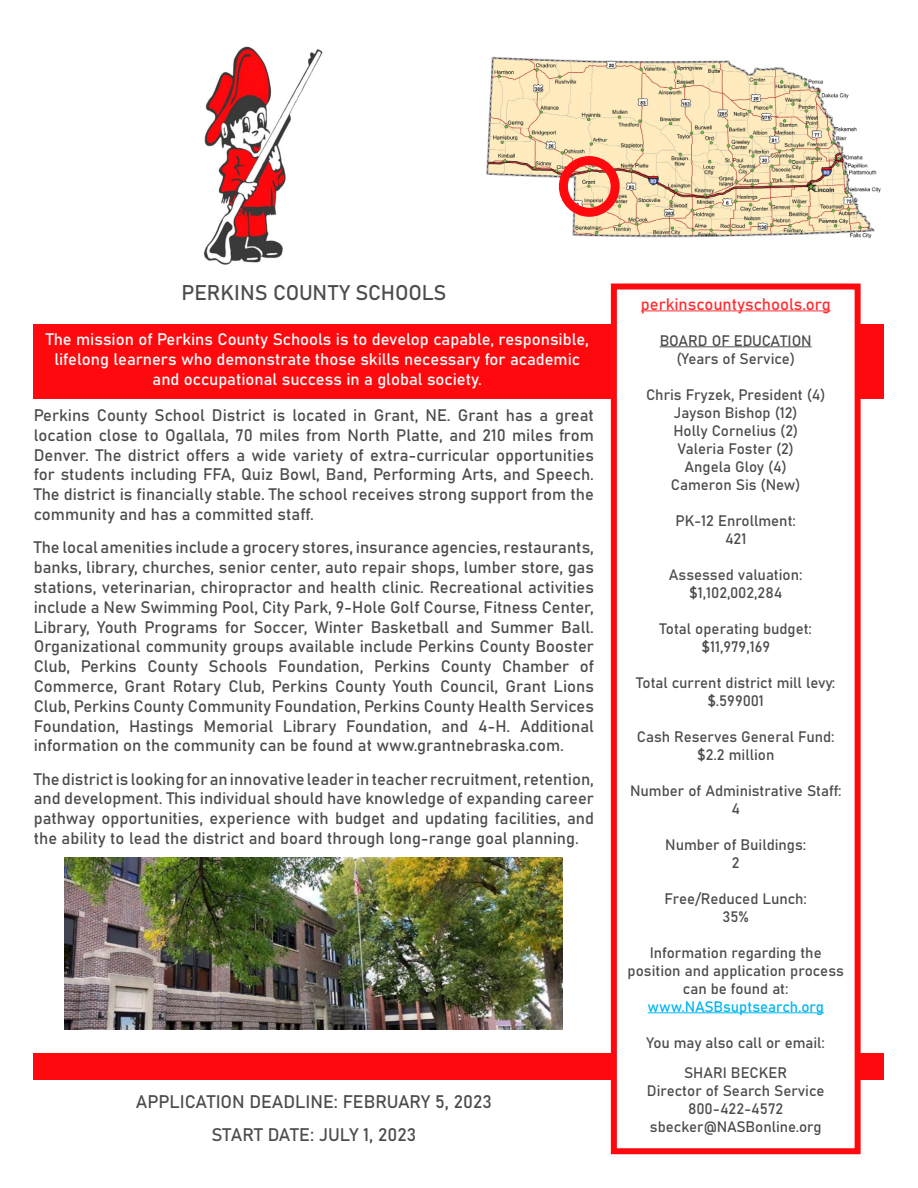
<style>
.page{position:relative;width:918px;height:1188px;background:#fff}
.page>*{position:absolute;margin:0;border:0;box-sizing:border-box;transform-origin:0 0}
.t1{font:21px "Bahnschrift";letter-spacing:-.01em;color:#4b4c4d}
.t2{font:18px "Bahnschrift";color:#4b4c4d}
.t3{font:16.5px/19.8px "Bahnschrift";color:#4b4c4d;text-align:justify}
.t4{font:16.5px/19.8px "Bahnschrift";color:#fff;text-align:center}
.t5{font:16.5px "Bahnschrift";color:#ff2e32}
.t6{font:15px/18px "Bahnschrift";color:#4b4c4d;text-align:center}
.t7{font:15px "Bahnschrift";color:#00b6f0}
</style>
<div class="page">
<div style="left:34px;top:1053px;width:850px;height:27px;background:#ff090e"></div>
<img style="left:486px;top:56px;width:395px;height:183px">
<div style="left:34px;top:324px;width:850px;height:74px;background:#ff090e"></div>
<svg style="left:608px;top:283px;width:256px;height:872px"></svg>
<hr style="left:641px;top:311px;width:190px;height:1px;background:#ff2e32">
<hr style="left:660px;top:347px;width:152px;height:1px;background:#4b4c4d">
<hr style="left:648px;top:1013px;width:176px;height:1px;background:#00b6f0">
<div style="left:559px;top:156px;width:61px;height:61px;border:9px solid #ff090e;border-radius:50%"></div>
<img style="left:65px;top:857px;width:498px;height:172px">
<img style="left:203px;top:46px;width:120px;height:219px">
<p class="t1" style="left:181px;top:277px;width:266px">PERKINS COUNTY SCHOOLS</p>
<p class="t4" style="left:46px;top:328px;width:545px">The mission of Perkins County Schools is to develop capable, responsible, lifelong learners who demonstrate those skills necessary for academic and occupational success in a global society.</p>
<p class="t3" style="left:34px;top:404px;width:562px">Perkins County School District is located in Grant, NE. Grant has a great location close to Ogallala, 70 miles from North Platte, and 210 miles from Denver. The district offers a wide variety of extra-curricular opportunities for students including FFA, Quiz Bowl, Band, Performing Arts, and Speech.<br>The district is financially stable. The school receives strong support from the community and has a committed staff.</p>
<p class="t3" style="left:34px;top:537px;width:562px">The local amenities include a grocery stores, insurance agencies, restaurants, banks, library, churches, senior center, auto repair shops, lumber store, gas stations, veterinarian, chiropractor and health clinic. Recreational activities include a New Swimming Pool, City Park, 9-Hole Golf Course, Fitness Center, Library, Youth Programs for Soccer, Winter Basketball and Summer Ball.<br>Organizational community groups available include Perkins County Booster Club, Perkins County Schools Foundation, Perkins County Chamber of Commerce, Grant Rotary Club, Perkins County Youth Council, Grant Lions Club, Perkins County Community Foundation, Perkins County Health Services Foundation, Hastings Memorial Library Foundation, and 4-H. Additional information on the community can be found at www.grantnebraska.com.</p>
<p class="t3" style="left:34px;top:768px;width:562px">The district is looking for an innovative leader in teacher recruitment, retention, and development. This individual should have knowledge of expanding career pathway opportunities, experience with budget and updating facilities, and the ability to lead the district and board through long-range goal planning.</p>
<p class="t2" style="left:136px;top:1088px;width:358px">APPLICATION DEADLINE: FEBRUARY 5, 2023</p>
<p class="t2" style="left:212px;top:1121px;width:206px">START DATE: JULY 1, 2023</p>
<p class="t5" style="left:641px;top:292px;width:191px">perkinscountyschools.org</p>
<p class="t6" style="left:660px;top:331px;width:154px">BOARD OF EDUCATION</p>
<p class="t6" style="left:676px;top:349px;width:120px">(Years of Service)</p>
<p class="t6" style="left:646px;top:385px;width:181px">Chris Fryzek, President (4)</p>
<p class="t6" style="left:674px;top:403px;width:125px">Jayson Bishop (12)</p>
<p class="t6" style="left:673px;top:421px;width:126px">Holly Cornelius (2)</p>
<p class="t6" style="left:677px;top:439px;width:118px">Valeria Foster (2)</p>
<p class="t6" style="left:685px;top:457px;width:104px">Angela Gloy (4)</p>
<p class="t6" style="left:671px;top:475px;width:131px">Cameron Sis (New)</p>
<p class="t6" style="left:676px;top:511px;width:122px">PK-12 Enrollment:</p>
<p class="t6" style="left:725px;top:529px;width:23px">421</p>
<p class="t6" style="left:669px;top:565px;width:135px">Assessed valuation:</p>
<p class="t6" style="left:689px;top:583px;width:95px">$1,102,002,284</p>
<p class="t6" style="left:659px;top:619px;width:154px">Total operating budget:</p>
<p class="t6" style="left:701px;top:637px;width:70px">$11,979,169</p>
<p class="t6" style="left:636px;top:673px;width:201px">Total current district mill levy:</p>
<p class="t6" style="left:708px;top:691px;width:58px">$.599001</p>
<p class="t6" style="left:637px;top:727px;width:199px">Cash Reserves General Fund: $2.2 million</p>
<p class="t6" style="left:630px;top:781px;width:213px">Number of Administrative Staff:</p>
<p class="t6" style="left:731px;top:799px;width:10px">4</p>
<p class="t6" style="left:665px;top:835px;width:142px">Number of Buildings:</p>
<p class="t6" style="left:732px;top:853px;width:9px">2</p>
<p class="t6" style="left:664px;top:889px;width:144px">Free/Reduced Lunch:</p>
<p class="t6" style="left:723px;top:907px;width:28px">35%</p>
<p class="t6" style="left:628px;top:943px;width:218px">Information regarding the position and application process can be found at:</p>
<p class="t7" style="left:648px;top:995px;width:178px">www.NASBsuptsearch.org</p>
<p class="t6" style="left:646px;top:1033px;width:180px">You may also call or email:</p>
<p class="t6" style="left:684px;top:1063px;width:105px">SHARI BECKER</p>
<p class="t6" style="left:647px;top:1081px;width:179px">Director of Search Service</p>
<p class="t6" style="left:688px;top:1099px;width:97px">800-422-4572</p>
<p class="t6" style="left:650px;top:1117px;width:173px">sbecker@NASBonline.org</p>
</div>
